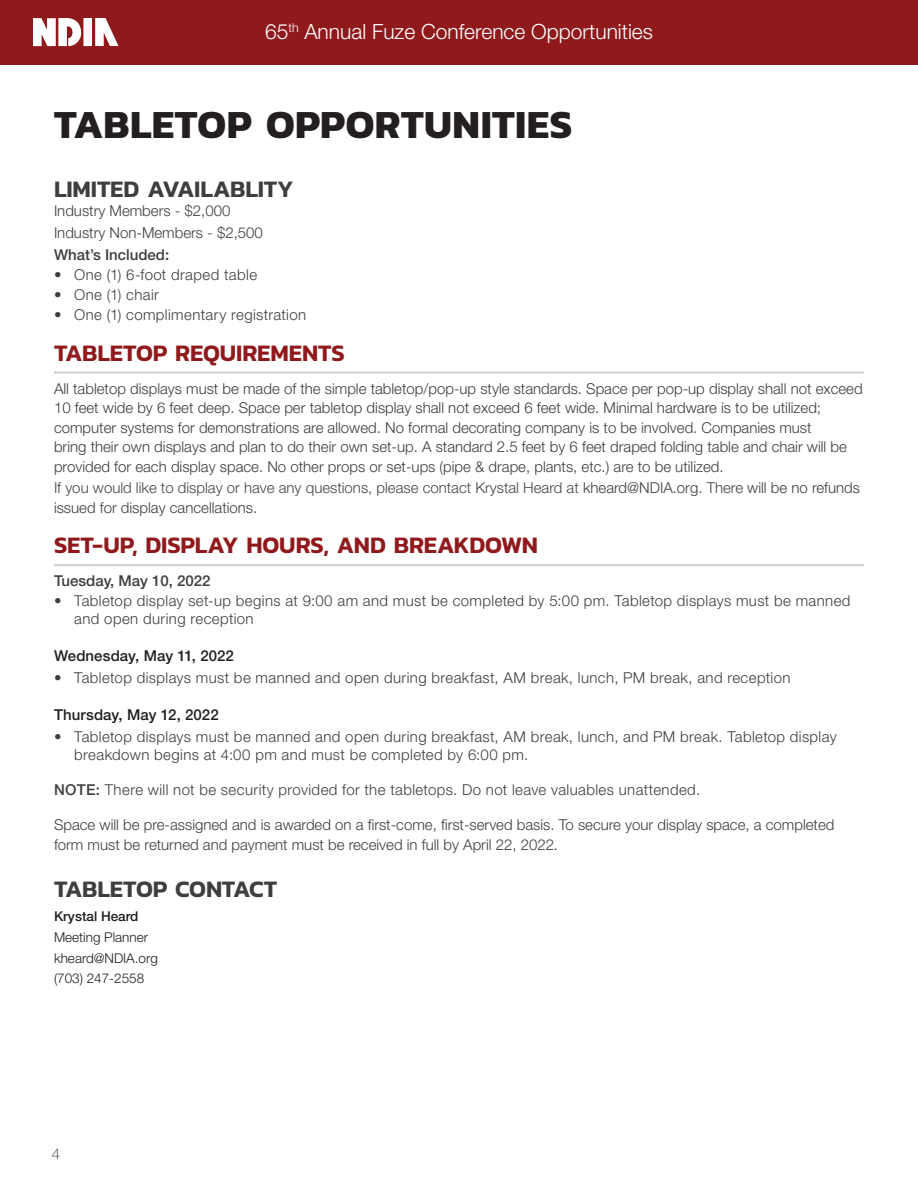
<style>
.page{position:relative;width:918px;height:1188px;background:#fff}
.page>*{position:absolute;margin:0;border:0;box-sizing:border-box;transform-origin:0 0}
.Paragraph_Style_1{font:700 40.5px "Kanit";letter-spacing:.01em;color:#231f20}
.Sponsor_levels{font:600 24px "Kanit";letter-spacing:-.005em;color:#90191c}
.Sponsor_levels-2{font:600 24px "Kanit";letter-spacing:-.01em;color:#3e3e3f}
.Contact_Header{font:600 24px "Kanit";letter-spacing:-.01em;color:#3e3e3f}
.t1{font:300 21px "Helvetica Neue LT Std";color:#fff}
.Body_Style{font:300 15px/19.5px "Helvetica Neue LT Std";color:#3e3e3f}
.Body_Style-2{font:300 15px/18px "Helvetica Neue LT Std";letter-spacing:.025em;color:#3e3e3f}
.Body_Style-3{font:300 15px/19.5px "Helvetica Neue LT Std";color:#474747}
.Bullets_H{font:300 15px "Helvetica Neue LT Std";color:#3e3e3f}
.Subheader_1{font:500 15px "Helvetica Neue LT Std";letter-spacing:.005em;color:#231f20}
.Body_Style-4{font:500 15px "Helvetica Neue LT Std";color:#3e3e3f}
.Body_Style-5{font:300 15px "Helvetica Neue LT Std";letter-spacing:.03em;color:#3e3e3f}
.t2{font:100 15px "Helvetica Neue LT Std";color:#231f20}
.Contact_Body{font:300 13.5px "Helvetica Neue LT Std";color:#231f20}
.Contact_Name{font:500 13.5px "Helvetica Neue LT Std";color:#231f20}
.s1{color:#3e3e3f}
.s2{font-weight:500}
.s3{font-family:"Minion Pro";font-weight:400}
</style>
<div class="page">
<div style="left:0;top:0;width:918px;height:64px;background:#90191c"></div>
<div style="left:83px;top:18px;width:9px;height:28px;background:#fff"></div>
<svg style="left:95px;top:18px;width:23px;height:28px"></svg>
<svg style="left:33px;top:18px;width:49px;height:28px"></svg>
<hr style="left:54px;top:371px;width:810px;height:3px;background:#d1d2d4">
<hr style="left:54px;top:564px;width:810px;height:2px;background:#d1d2d4">
<h3 class="t1" style="left:265px;top:19px;width:389px">65<sup>th</sup> Annual Fuze Conference Opportunities</h3>
<p class="Paragraph_Style_1" style="left:54px;top:93px;width:520px">TABLETOP OPPORTUNITIES</p>
<p class="Sponsor_levels-2" style="left:54px;top:170px;width:241px">LIMITED AVAILABLITY</p>
<p class="Bullets_H" style="left:54px;top:202px;width:178px">Industry Members - $2,000</p>
<p class="Bullets_H" style="left:54px;top:224px;width:210px">Industry Non-Members - $2,500</p>
<p class="Body_Style-4" style="left:54px;top:245px;width:117px">What’s Included:</p>
<p class="Body_Style-2" style="left:54px;top:265px;width:205px">• One (1) 6-foot draped table</p>
<p class="Body_Style-5" style="left:54px;top:286px;width:106px">• One (1) chair</p>
<p class="Body_Style-2" style="left:54px;top:306px;width:254px">• One (1) complimentary registration</p>
<p class="Sponsor_levels" style="left:54px;top:334px;width:292px">TABLETOP REQUIREMENTS</p>
<p class="Body_Style" style="left:54px;top:378px;width:810px">All tabletop displays must be made of the simple tabletop/pop-up style standards. Space per pop-up display shall not exceed 10 feet wide by 6 feet deep. Space per tabletop display shall not exceed 6 feet wide. Minimal hardware is to be utilized; computer systems for demonstrations are allowed. No formal decorating company is to be involved. Companies must<br>bring their own displays and plan to do their own set-up. A standard 2.5 feet by 6 feet draped folding table and chair will be provided for each display space. No other props or set-ups (pipe &amp; drape, plants, etc.) are to be utilized.</p>
<p class="Body_Style-3" style="left:54px;top:478px;width:808px">If you would like to display or have any questions, please contact Krystal Heard at <span class="s1">kheard@NDIA.org</span>. There <span class="s1">will be no refunds issued for display cancellations.</span></p>
<p class="Sponsor_levels" style="left:54px;top:527px;width:485px">SET-UP, DISPLAY HOURS, AND BREAKDOWN</p>
<p class="Body_Style-4" style="left:54px;top:572px;width:158px">Tuesday, May 10, 2022</p>
<p class="Body_Style-2" style="left:74px;top:592px;width:778px;text-indent:-20px">• Tabletop display set-up begins at 9:00 am and must be completed by 5:00 pm. Tabletop displays must be manned and open during reception</p>
<p class="Subheader_1" style="left:54px;top:647px;width:181px">Wednesday, May 11, 2022</p>
<p class="Body_Style-2" style="left:54px;top:669px;width:738px">• Tabletop displays must be manned and open during breakfast, AM break, lunch, PM break, and reception</p>
<p class="Subheader_1" style="left:54px;top:706px;width:166px">Thursday, May 12, 2022</p>
<p class="Body_Style-2" style="left:74px;top:727px;width:764px;text-indent:-20px">• Tabletop displays must be manned and open during breakfast, AM break, lunch, and PM break. Tabletop display breakdown begins at 4:00 pm and must be completed by 6:00 pm.</p>
<p class="Body_Style-2" style="left:54px;top:781px;width:648px"><span class="s2">NOTE:</span> There will not be security provided for the tabletops. Do not leave valuables unattended.</p>
<p class="Body_Style" style="left:54px;top:815px;width:782px">Space will be pre-assigned and is awarded on a first-come, first-served basis. To secure your display space, a completed form must be returned and payment must be received in full by April 22, 2022<span class="s3">.</span></p>
<p class="Contact_Header" style="left:54px;top:871px;width:225px">TABLETOP CONTACT</p>
<p class="Contact_Name" style="left:54px;top:908px;width:86px">Krystal Heard</p>
<p class="Contact_Body" style="left:54px;top:929px;width:96px">Meeting Planner</p>
<p class="Contact_Body" style="left:54px;top:949px;width:105px">kheard@NDIA.org</p>
<p class="Contact_Body" style="left:54px;top:970px;width:92px">(703) 247-2558</p>
<p class="t2" style="left:52px;top:1145px;width:10px">4</p>
</div>
